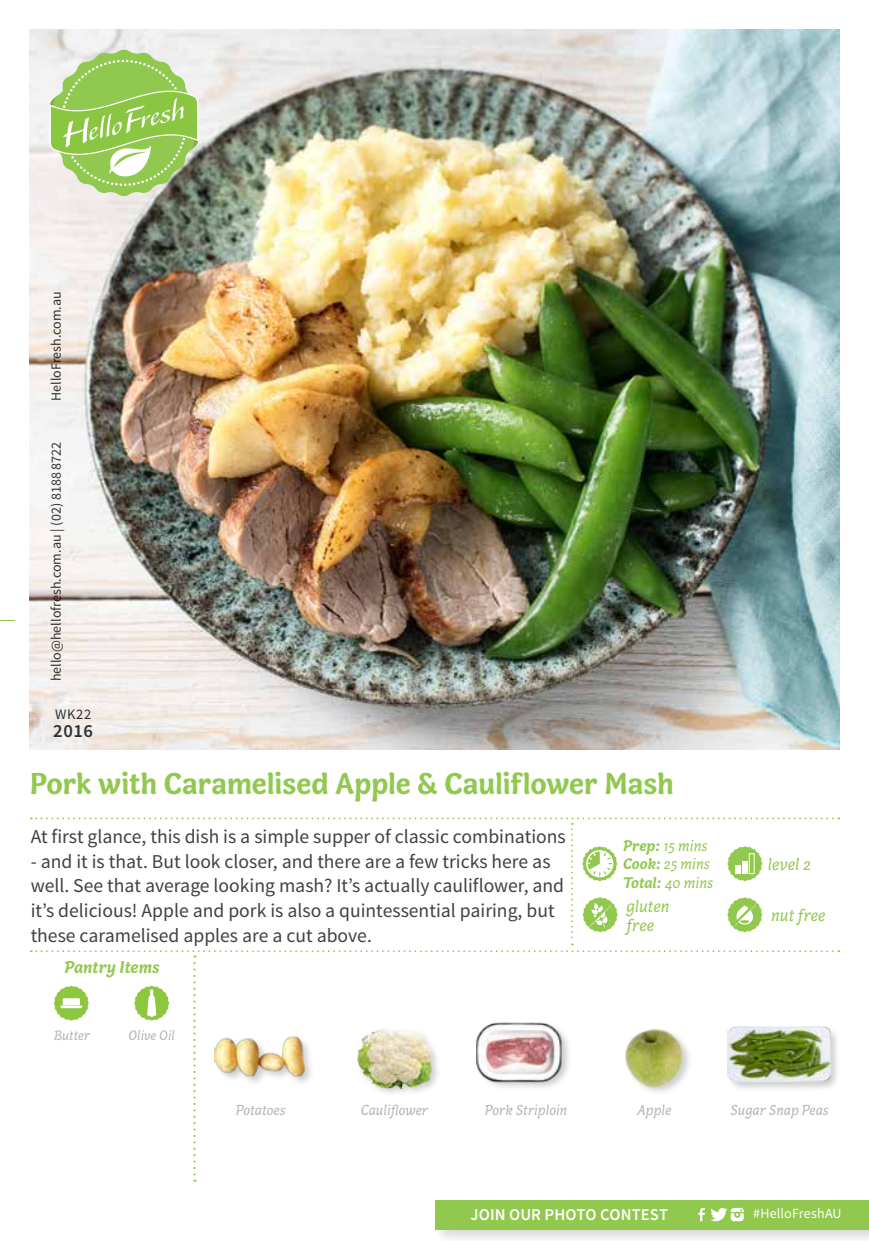
<style>
.page{position:relative;width:869px;height:1241px;background:#fff}
.page>*{position:absolute;margin:0;border:0;box-sizing:border-box;transform-origin:0 0}
.t1{font:700 30.97px "Capucine Basic";letter-spacing:-.005em;color:#91c84e}
.t2{font:19.6px/24.5px "Source Sans Pro";color:#414042}
.t3{font:600 18.55px "Source Sans Pro";color:#000}
.t4{font:italic 17.5px/18.6px "Capucine Basic";color:#91c84e}
.t5{font:italic 700 17.5px "Capucine Basic";color:#91c84e}
.t6{font:600 16.45px "Source Sans Pro";letter-spacing:.005em;color:#fff}
.t7{font:italic 15.75px/18.9px "Capucine Basic";color:#91c84e}
.t8{font:italic 14.88px "Capucine Basic";color:#b1b4b6}
.t9{font:14.53px "Source Sans Pro";color:#000}
.t10{font:14px "Source Sans Pro";color:#000}
.t11{font:italic 14px "Capucine Basic";color:#b1b4b6}
.t12{font:14px "Source Sans Pro";letter-spacing:.01em;color:#fff}
.s1{font-weight:700}
</style>
<div class="page">
<img style="left:30px;top:30px;width:808px;height:719px">
<svg style="left:0;top:620px;width:14px;height:1px"></svg>
<svg style="left:50px;top:50px;width:148px;height:146px;background:#aacf7c"></svg>
<div style="left:432px;top:1197px;width:436px;height:43px;background:#000;opacity:.15"></div>
<div style="left:435px;top:1199px;width:433px;height:29px;background:#91c84e"></div>
<svg style="left:698px;top:1207px;width:6px;height:13px"></svg>
<svg style="left:710px;top:1207px;width:33px;height:13px"></svg>
<svg style="left:31px;top:817px;width:808px;height:364px"></svg>
<p class="t10" style="left:47px;top:401px;width:111px;rotate:-90deg">HelloFresh.com.au</p>
<p class="t10" style="left:47px;top:681px;width:241px;rotate:-90deg">hello@hellofresh.com.au | (02) 8188 8722</p>
<p class="t9" style="left:55px;top:705px;width:38px">WK22</p>
<p class="t3" style="left:53px;top:719px;width:41px">2016</p>
<h1 class="t1" style="left:30px;top:759px;width:645px">Pork with Caramelised Apple &amp; Cauliflower Mash</h1>
<p class="t7" style="left:623px;top:836px;width:92px"><span class="s1">Prep:</span> 15 mins<br><span class="s1">Cook:</span> 25 mins<br><span class="s1">Total:</span> 40 mins</p>
<p class="t2" style="left:31px;top:824px;width:536px">At first glance, this dish is a simple supper of classic combinations</p>
<p class="t2" style="left:31px;top:849px;width:534px">- and it is that. But look closer, and there are a few tricks here as well. See that average looking mash? It’s actually cauliflower, and it’s delicious! Apple and pork is also a quintessential pairing, but these caramelised apples are a cut above.</p>
<p class="t4" style="left:767px;top:855px;width:44px">level 2</p>
<p class="t4" style="left:626px;top:897px;width:45px">gluten free</p>
<p class="t4" style="left:770px;top:906px;width:56px">nut free</p>
<p class="t5" style="left:64px;top:954px;width:97px">Pantry Items</p>
<p class="t11" style="left:54px;top:1024px;width:37px">Butter</p>
<p class="t11" style="left:128px;top:1024px;width:48px">Olive Oil</p>
<p class="t8" style="left:235px;top:1099px;width:51px">Potatoes</p>
<p class="t8" style="left:360px;top:1099px;width:69px">Cauliflower</p>
<p class="t8" style="left:484px;top:1099px;width:84px">Pork Striploin</p>
<p class="t8" style="left:636px;top:1099px;width:36px">Apple</p>
<p class="t8" style="left:730px;top:1099px;width:100px">Sugar Snap Peas</p>
<p class="t6" style="left:470px;top:1203px;width:199px">JOIN OUR PHOTO CONTEST</p>
<p class="t12" style="left:753px;top:1204px;width:90px">#HelloFreshAU</p>
</div>
